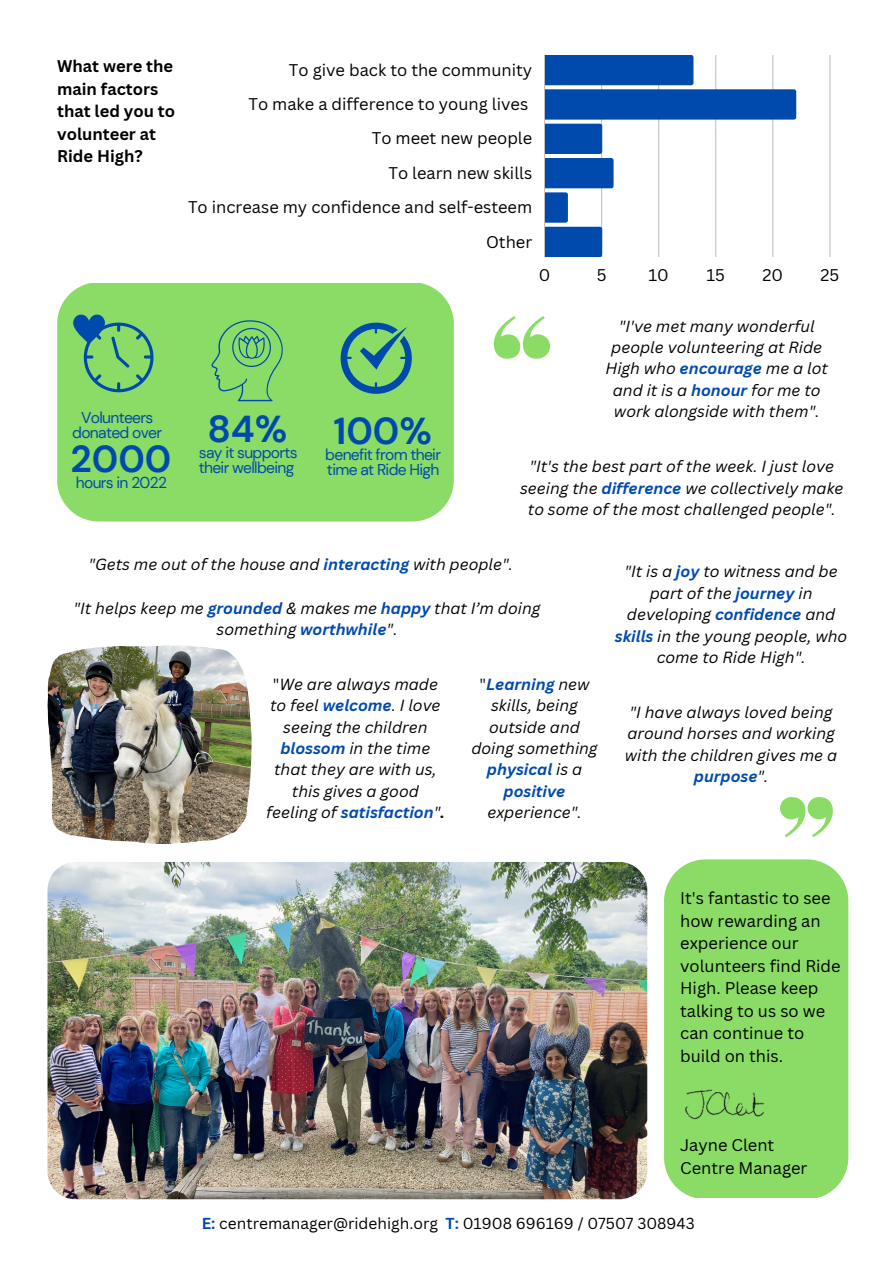
<style>
.page{position:relative;width:893px;height:1264px;background:#fff}
.page>*{position:absolute;margin:0;border:0;box-sizing:border-box;transform-origin:0 0}
.t1{font:700 37.35px "DM Sans";color:#004aad}
.t2{font:16.5px/22.5px "Canva Sans";color:#000}
.t3{font:700 16.5px/22.5px "Canva Sans";color:#000}
.t4{font:italic 15.75px/21.3px "Canva Sans";color:#000;text-align:center}
.t5{font:15.6px/14.5px "DM Sans";letter-spacing:-.045em;color:#004aad;text-align:center}
.t6{font:15.45px "Canva Sans";color:#000}
.s1{font-weight:700;color:#004aad}
.s2{font-style:normal}
.s3{font-weight:700}
</style>
<div class="page">
<img style="left:47px;top:862px;width:600px;height:337px;border-radius:28px">
<div style="left:57px;top:283px;width:397px;height:238px;background:#8adc66"></div>
<svg style="left:340px;top:322px;width:72px;height:72px;background:#5cab7d"></svg>
<svg style="left:211px;top:320px;width:72px;height:81px;background:#7acb6e"></svg>
<svg style="left:72px;top:312px;width:81px;height:80px;background:#6abb75"></svg>
<svg style="left:494px;top:316px;width:56px;height:43px"></svg>
<svg style="left:780px;top:797px;width:52px;height:40px"></svg>
<div style="left:664px;top:859px;width:184px;height:339px;background:#8adc66"></div>
<img style="left:48px;top:645px;width:203px;height:199px">
<svg style="left:544px;top:55px;width:286px;height:202px"></svg>
<svg style="left:691px;top:55px;width:2px;height:30px"></svg>
<svg style="left:793px;top:89px;width:3px;height:31px"></svg>
<svg style="left:599px;top:124px;width:3px;height:30px"></svg>
<svg style="left:611px;top:158px;width:2px;height:30px"></svg>
<svg style="left:565px;top:192px;width:3px;height:31px"></svg>
<svg style="left:599px;top:227px;width:3px;height:30px"></svg>
<img style="left:675px;top:1076px;width:96px;height:49px">
<p class="t3" style="left:57px;top:55px;width:119px">What were the main factors that led you to volunteer at<br>Ride High?</p>
<p class="t2" style="left:188px;top:52px;width:346px;line-height:34.3px;text-align:right">To give back to the community<br>To make a difference to young lives<br>To meet new people<br>To learn new skills<br>To increase my confidence and self-esteem<br>Other</p>
<p class="t2" style="left:538px;top:263px;width:13px">0</p>
<p class="t2" style="left:596px;top:263px;width:11px">5</p>
<p class="t2" style="left:648px;top:263px;width:22px">10</p>
<p class="t2" style="left:706px;top:263px;width:20px">15</p>
<p class="t2" style="left:762px;top:263px;width:22px">20</p>
<p class="t2" style="left:820px;top:263px;width:20px">25</p>
<p class="t5" style="left:72px;top:410px;width:91px">Volunteers donated over</p>
<h1 class="t1" style="left:70px;top:435px;width:102px">2000</h1>
<p class="t5" style="left:76px;top:475px;width:93px">hours in 2022</p>
<h1 class="t1" style="left:207px;top:405px;width:82px">84%</h1>
<p class="t5" style="left:199px;top:445px;width:100px">say it supports</p>
<p class="t5" style="left:199px;top:460px;width:97px">their wellbeing</p>
<h1 class="t1" style="left:333px;top:407px;width:100px">100%</h1>
<p class="t5" style="left:327px;top:462px;width:114px">time at Ride High</p>
<p class="t5" style="left:325px;top:447px;width:117px">benefit from their</p>
<p class="t4" style="left:605px;top:315px;width:224px">"I've met many wonderful people volunteering at Ride<br>High who <span class="s1">encourage</span> me a lot and it is a <span class="s1">honour</span> for me to work alongside with them".</p>
<p class="t4" style="left:520px;top:455px;width:325px">"It's the best part of the week. I just love seeing the <span class="s1">difference</span> we collectively make to some of the most challenged people".</p>
<p class="t4" style="left:88px;top:553px;width:426px">"Gets me out of the house and <span class="s1">interacting</span> with people".</p>
<p class="t4" style="left:73px;top:597px;width:468px">"It helps keep me <span class="s1">grounded</span> &amp; makes me <span class="s1">happy</span> that I’m doing something <span class="s1">worthwhile</span>".</p>
<p class="t4" style="left:266px;top:673px;width:180px"><span class="s2">"</span>We are always made to feel <span class="s1">welcome</span>. I love seeing the children <span class="s1">blossom</span> in the time that they are with us, this gives a good feeling of <span class="s1">satisfaction</span>"<span class="s3">.</span></p>
<p class="t4" style="left:471px;top:673px;width:128px"><span class="s2">"</span><span class="s1">Learning</span> new skills, being outside and doing something <span class="s1">physical</span> is a <span class="s1">positive</span></p>
<p class="t4" style="left:487px;top:801px;width:96px">experience".</p>
<p class="t4" style="left:615px;top:560px;width:234px">"It is a <span class="s1">joy</span> to witness and be part of the <span class="s1">journey</span> in developing <span class="s1">confidence</span> and <span class="s1">skills</span> in the young people, who come to Ride High".</p>
<p class="t4" style="left:625px;top:701px;width:214px">"I have always loved being around horses and working with the children gives me a <span class="s1">purpose</span>".</p>
<p class="t2" style="left:680px;top:886px;width:162px">It's fantastic to see how rewarding an experience our volunteers find Ride<br>High. Please keep talking to us so we can continue to build on this.</p>
<p class="t2" style="left:680px;top:1133px;width:129px">Jayne Clent<br>Centre Manager</p>
<p class="t6" style="left:202px;top:1212px;width:494px"><span class="s1">E:</span> centremanager@ridehigh.org <span class="s1">T:</span> 01908 696169 / 07507 308943</p>
</div>
